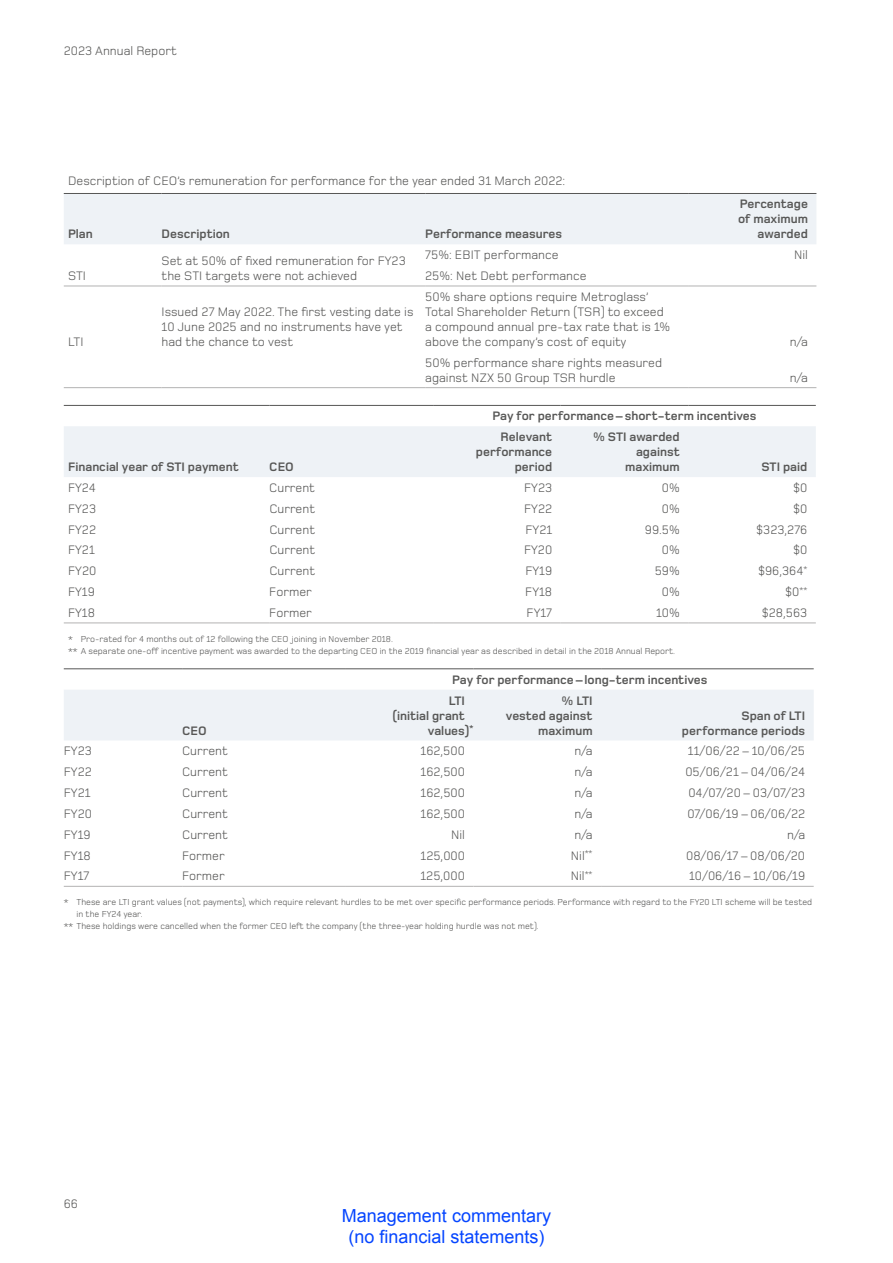
<style>
.page{position:relative;width:893px;height:1263px;background:#fff}
.page>*{position:absolute;margin:0;border:0;box-sizing:border-box;transform-origin:0 0}
.t1{font:18px/21.6px "Arial";color:#0545ff;text-align:center}
.t2{font:12.75px/15px "Foundry Monoline OT3";color:#575756}
.t3{font:700 12.75px/15px "Foundry Monoline OT3";color:#575756;text-align:right}
.t4{font:9px/12px "Foundry Monoline OT3";color:#575756}
</style>
<div class="page">
<div style="left:64px;top:194px;width:752px;height:50px;background:#eef2f6"></div>
<hr style="left:425px;top:286px;width:264px;height:1px;background:#b3b2b2">
<hr style="left:64px;top:387px;width:98px;height:1px;background:#b3b2b2">
<hr style="left:162px;top:387px;width:263px;height:1px;background:#b3b2b2">
<hr style="left:425px;top:387px;width:264px;height:1px;background:#b3b2b2">
<hr style="left:689px;top:387px;width:127px;height:1px;background:#b3b2b2">
<hr style="left:64px;top:193px;width:98px;height:1px;background:#575756">
<hr style="left:162px;top:193px;width:263px;height:1px;background:#575756">
<hr style="left:425px;top:193px;width:264px;height:1px;background:#575756">
<hr style="left:689px;top:193px;width:127px;height:1px;background:#575756">
<hr style="left:64px;top:286px;width:98px;height:1px;background:#b3b2b2">
<hr style="left:162px;top:286px;width:263px;height:1px;background:#b3b2b2">
<hr style="left:689px;top:286px;width:127px;height:1px;background:#b3b2b2">
<div style="left:64px;top:426px;width:752px;height:51px;background:#eef2f6"></div>
<hr style="left:64px;top:622px;width:205px;height:1px;background:#b3b2b2">
<hr style="left:269px;top:622px;width:164px;height:1px;background:#b3b2b2">
<hr style="left:433px;top:622px;width:128px;height:1px;background:#b3b2b2">
<hr style="left:561px;top:622px;width:127px;height:1px;background:#b3b2b2">
<hr style="left:688px;top:622px;width:128px;height:1px;background:#b3b2b2">
<hr style="left:64px;top:405px;width:205px;height:1px;background:#575756">
<hr style="left:269px;top:405px;width:164px;height:1px;background:#575756">
<hr style="left:433px;top:405px;width:128px;height:1px;background:#575756">
<hr style="left:561px;top:405px;width:127px;height:1px;background:#575756">
<hr style="left:688px;top:405px;width:128px;height:1px;background:#575756">
<div style="left:64px;top:690px;width:750px;height:50px;background:#eef2f6"></div>
<hr style="left:64px;top:886px;width:118px;height:1px;background:#b3b2b2">
<hr style="left:182px;top:886px;width:164px;height:1px;background:#b3b2b2">
<hr style="left:346px;top:886px;width:127px;height:1px;background:#b3b2b2">
<hr style="left:473px;top:886px;width:128px;height:1px;background:#b3b2b2">
<hr style="left:601px;top:886px;width:213px;height:1px;background:#b3b2b2">
<hr style="left:64px;top:668px;width:118px;height:1px;background:#575756">
<hr style="left:182px;top:668px;width:164px;height:1px;background:#575756">
<hr style="left:346px;top:668px;width:127px;height:1px;background:#575756">
<hr style="left:473px;top:668px;width:128px;height:1px;background:#575756">
<hr style="left:601px;top:668px;width:213px;height:1px;background:#575756">
<p class="t2" style="left:64px;top:42px;width:115px">2023 Annual Report</p>
<p class="t2" style="left:68px;top:172px;width:499px">Description of CEO’s remuneration for performance for the year ended 31 March 2022:</p>
<p class="t3" style="left:68px;top:226px;width:26px">Plan</p>
<p class="t3" style="left:162px;top:226px;width:70px">Description</p>
<p class="t3" style="left:425px;top:226px;width:138px">Performance measures</p>
<p class="t3" style="left:738px;top:196px;width:71px">Percentage of maximum awarded</p>
<p class="t2" style="left:68px;top:267px;width:20px">STI</p>
<p class="t2" style="left:68px;top:333px;width:17px">LTI</p>
<p class="t2" style="left:162px;top:252px;width:246px">Set at 50% of fixed remuneration for FY23 the STI targets were not achieved</p>
<p class="t2" style="left:162px;top:303px;width:253px">Issued 27 May 2022. The first vesting date is<br>10 June 2025 and no instruments have yet had the chance to vest</p>
<p class="t3" style="left:68px;top:459px;width:172px">Financial year of STI payment</p>
<p class="t3" style="left:269px;top:459px;width:26px">CEO</p>
<p class="t2" style="left:425px;top:247px;width:135px">75%: EBIT performance</p>
<p class="t2" style="left:794px;top:247px;width:15px">Nil</p>
<p class="t2" style="left:425px;top:267px;width:163px">25%: Net Debt performance</p>
<p class="t2" style="left:425px;top:288px;width:246px">50% share options require Metroglass’ Total Shareholder Return (TSR) to exceed a compound annual pre-tax rate that is 1% above the company’s cost of equity</p>
<p class="t2" style="left:425px;top:354px;width:238px">50% performance share rights measured against NZX 50 Group TSR hurdle</p>
<p class="t3" style="left:492px;top:408px;width:266px">Pay for performance – short-term incentives</p>
<p class="t2" style="left:790px;top:333px;width:20px">n/a</p>
<p class="t2" style="left:790px;top:369px;width:20px">n/a</p>
<p class="t3" style="left:476px;top:429px;width:78px">Relevant performance period</p>
<p class="t3" style="left:593px;top:429px;width:88px">% STI awarded against maximum</p>
<p class="t3" style="left:761px;top:459px;width:47px">STI paid</p>
<p class="t2" style="left:68px;top:479px;width:29px">FY24</p>
<p class="t2" style="left:269px;top:479px;width:47px">Current</p>
<p class="t2" style="left:524px;top:479px;width:30px">FY23</p>
<p class="t2" style="left:662px;top:479px;width:19px">0%</p>
<p class="t2" style="left:793px;top:479px;width:16px">$0</p>
<p class="t2" style="left:68px;top:500px;width:30px">FY23</p>
<p class="t2" style="left:269px;top:500px;width:47px">Current</p>
<p class="t2" style="left:524px;top:500px;width:30px">FY22</p>
<p class="t2" style="left:662px;top:500px;width:19px">0%</p>
<p class="t2" style="left:793px;top:500px;width:16px">$0</p>
<p class="t2" style="left:68px;top:521px;width:30px">FY22</p>
<p class="t2" style="left:269px;top:521px;width:47px">Current</p>
<p class="t2" style="left:525px;top:521px;width:28px">FY21</p>
<p class="t2" style="left:645px;top:521px;width:36px">99.5%</p>
<p class="t2" style="left:756px;top:521px;width:53px">$323,276</p>
<p class="t2" style="left:68px;top:542px;width:28px">FY21</p>
<p class="t2" style="left:269px;top:542px;width:47px">Current</p>
<p class="t2" style="left:524px;top:542px;width:30px">FY20</p>
<p class="t2" style="left:662px;top:542px;width:19px">0%</p>
<p class="t2" style="left:793px;top:542px;width:16px">$0</p>
<p class="t2" style="left:68px;top:563px;width:30px">FY20</p>
<p class="t2" style="left:269px;top:563px;width:47px">Current</p>
<p class="t2" style="left:525px;top:563px;width:28px">FY19</p>
<p class="t2" style="left:655px;top:563px;width:27px">59%</p>
<p class="t2" style="left:758px;top:563px;width:51px">$96,364<sup>*</sup></p>
<p class="t2" style="left:68px;top:583px;width:28px">FY19</p>
<p class="t2" style="left:269px;top:583px;width:44px">Former</p>
<p class="t2" style="left:525px;top:583px;width:28px">FY18</p>
<p class="t2" style="left:662px;top:583px;width:19px">0%</p>
<p class="t2" style="left:785px;top:583px;width:24px">$0<sup>**</sup></p>
<p class="t2" style="left:68px;top:604px;width:28px">FY18</p>
<p class="t2" style="left:269px;top:604px;width:44px">Former</p>
<p class="t2" style="left:527px;top:604px;width:27px">FY17</p>
<p class="t2" style="left:656px;top:604px;width:25px">10%</p>
<p class="t2" style="left:762px;top:604px;width:47px">$28,563</p>
<p class="t4" style="left:68px;top:632px;width:609px">* Pro-rated for 4 months out of 12 following the CEO joining in November 2018.<br>** A separate one-off incentive payment was awarded to the departing CEO in the 2019 financial year as described in detail in the 2018 Annual Report.</p>
<p class="t3" style="left:452px;top:671px;width:257px">Pay for performance – long-term incentives</p>
<p class="t3" style="left:182px;top:722px;width:26px">CEO</p>
<p class="t3" style="left:506px;top:692px;width:88px">% LTI<br>vested against maximum</p>
<p class="t3" style="left:449px;top:692px;width:18px">LTI</p>
<p class="t3" style="left:392px;top:707px;width:74px">(initial grant</p>
<p class="t3" style="left:428px;top:722px;width:47px">values)<sup>*</sup></p>
<p class="t3" style="left:682px;top:707px;width:125px">Span of LTI performance periods</p>
<p class="t2" style="left:64px;top:743px;width:30px">FY23</p>
<p class="t2" style="left:182px;top:743px;width:47px">Current</p>
<p class="t2" style="left:421px;top:743px;width:46px">162,500</p>
<p class="t2" style="left:574px;top:743px;width:20px">n/a</p>
<p class="t2" style="left:688px;top:743px;width:119px">11/06/22 – 10/06/25</p>
<p class="t2" style="left:64px;top:763px;width:30px">FY22</p>
<p class="t2" style="left:182px;top:763px;width:47px">Current</p>
<p class="t2" style="left:421px;top:763px;width:46px">162,500</p>
<p class="t2" style="left:574px;top:763px;width:20px">n/a</p>
<p class="t2" style="left:685px;top:763px;width:121px">05/06/21 – 04/06/24</p>
<p class="t2" style="left:64px;top:784px;width:28px">FY21</p>
<p class="t2" style="left:182px;top:784px;width:47px">Current</p>
<p class="t2" style="left:421px;top:784px;width:46px">162,500</p>
<p class="t2" style="left:574px;top:784px;width:20px">n/a</p>
<p class="t2" style="left:688px;top:784px;width:118px">04/07/20 – 03/07/23</p>
<p class="t2" style="left:64px;top:805px;width:30px">FY20</p>
<p class="t2" style="left:182px;top:805px;width:47px">Current</p>
<p class="t2" style="left:421px;top:805px;width:46px">162,500</p>
<p class="t2" style="left:574px;top:805px;width:20px">n/a</p>
<p class="t2" style="left:687px;top:805px;width:119px">07/06/19 – 06/06/22</p>
<p class="t2" style="left:64px;top:826px;width:28px">FY19</p>
<p class="t2" style="left:182px;top:826px;width:47px">Current</p>
<p class="t2" style="left:451px;top:826px;width:15px">Nil</p>
<p class="t2" style="left:574px;top:826px;width:20px">n/a</p>
<p class="t2" style="left:787px;top:826px;width:20px">n/a</p>
<p class="t2" style="left:64px;top:847px;width:28px">FY18</p>
<p class="t2" style="left:182px;top:847px;width:44px">Former</p>
<p class="t2" style="left:421px;top:847px;width:46px">125,000</p>
<p class="t2" style="left:571px;top:847px;width:23px">Nil<sup>**</sup></p>
<p class="t2" style="left:686px;top:847px;width:121px">08/06/17 – 08/06/20</p>
<p class="t2" style="left:64px;top:868px;width:27px">FY17</p>
<p class="t2" style="left:182px;top:868px;width:44px">Former</p>
<p class="t2" style="left:420px;top:868px;width:46px">125,000</p>
<p class="t2" style="left:571px;top:868px;width:23px">Nil<sup>**</sup></p>
<p class="t2" style="left:689px;top:868px;width:118px">10/06/16 – 10/06/19</p>
<p class="t4" style="left:64px;top:896px;width:750px">* These are LTI grant values (not payments), which require relevant hurdles to be met over specific performance periods. Performance with regard to the FY20 LTI scheme will be tested</p>
<p class="t4" style="left:77px;top:908px;width:68px">in the FY24 year.</p>
<p class="t4" style="left:64px;top:920px;width:476px">** These holdings were cancelled when the former CEO left the company (the three-year holding hurdle was not met).</p>
<p class="t2" style="left:64px;top:1195px;width:16px">66</p>
<h1 class="t1" style="left:342px;top:1205px;width:211px">Management commentary (no financial statements)</h1>
</div>
